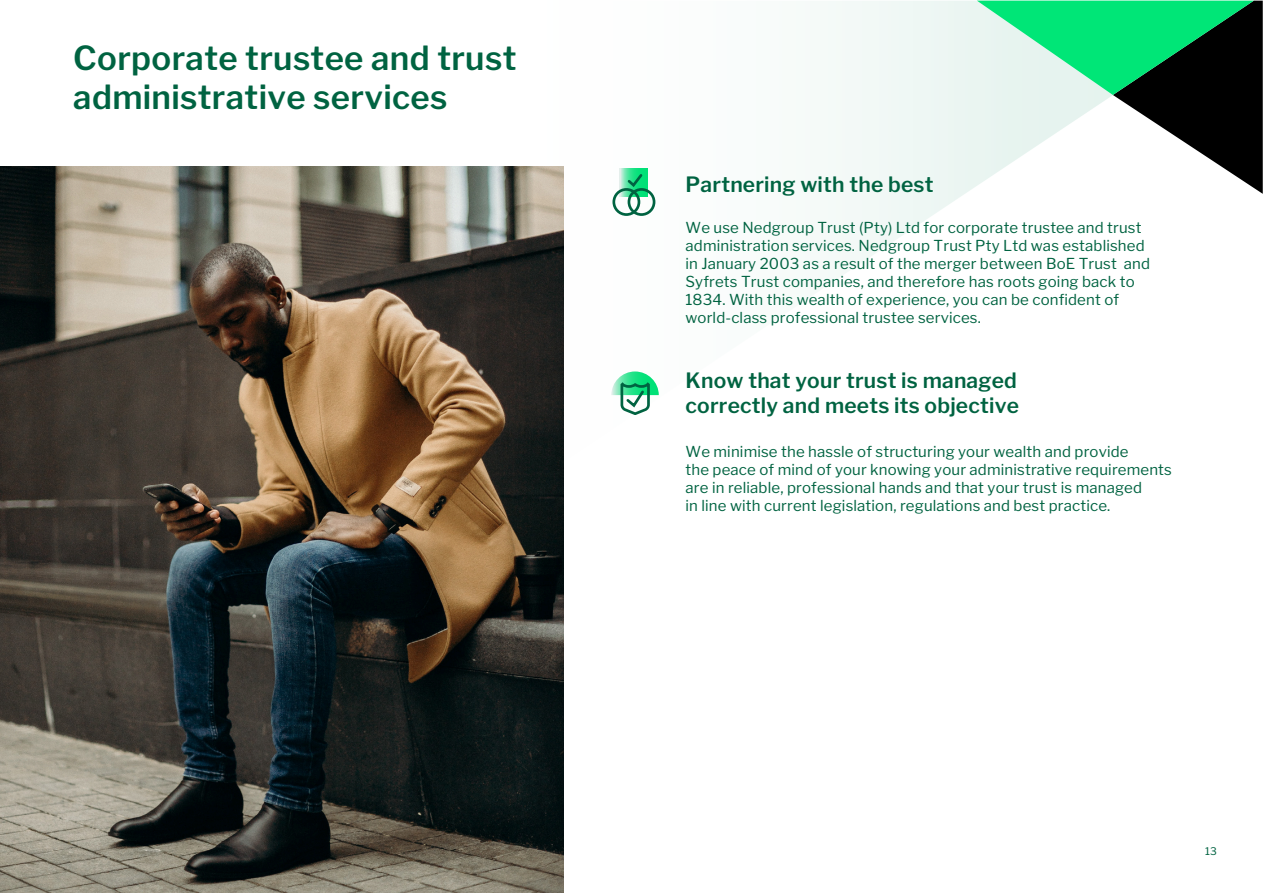
<style>
.page{position:relative;width:1263px;height:893px;background:#fff}
.page>*{position:absolute;margin:0;border:0;box-sizing:border-box;transform-origin:0 0}
.t1{font:600 33px/39.6px "Libre Franklin";letter-spacing:.01em;color:#006341}
.t2{font:600 21px/25.2px "Libre Franklin";letter-spacing:.01em;color:#006341}
.t3{font:15px/18px "Libre Franklin";letter-spacing:.01em;color:#006341}
.t4{font:10.5px "Libre Franklin";color:#006341}
</style>
<div class="page">
<div style="left:538px;top:1px;width:716px;height:478px;background:linear-gradient(to bottom,#f5faf8,#fff)"></div>
<svg style="left:977px;top:1px;width:286px;height:193px"></svg>
<svg style="left:611px;top:371px;width:48px;height:46px"></svg>
<svg style="left:620px;top:169px;width:28px;height:27px"></svg>
<div style="left:612px;top:188px;width:28px;height:28px;border:3px solid #006341;border-radius:50%"></div>
<div style="left:628px;top:188px;width:27px;height:28px;border:3px solid #006341;border-radius:50%"></div>
<svg style="left:625px;top:172px;width:20px;height:17px"></svg>
<img style="left:0;top:166px;width:563px;height:727px">
<h1 class="t1" style="left:73px;top:35px;width:445px">Corporate trustee and trust administrative services</h1>
<h2 class="t2" style="left:685px;top:170px;width:249px">Partnering with the best</h2>
<p class="t3" style="left:685px;top:218px;width:466px">We use Nedgroup Trust (Pty) Ltd for corporate trustee and trust administration services. Nedgroup Trust Pty Ltd was established in January 2003 as a result of the merger between BoE Trust and Syfrets Trust companies, and therefore has roots going back to 1834. With this wealth of experience, you can be confident of world-class professional trustee services.</p>
<h2 class="t2" style="left:685px;top:366px;width:335px">Know that your trust is managed correctly and meets its objective</h2>
<p class="t3" style="left:685px;top:441px;width:488px">We minimise the hassle of structuring your wealth and provide<br>the peace of mind of your knowing your administrative requirements are in reliable, professional hands and that your trust is managed<br>in line with current legislation, regulations and best practice.</p>
<p class="t4" style="left:1205px;top:843px;width:13px">13</p>
</div>
